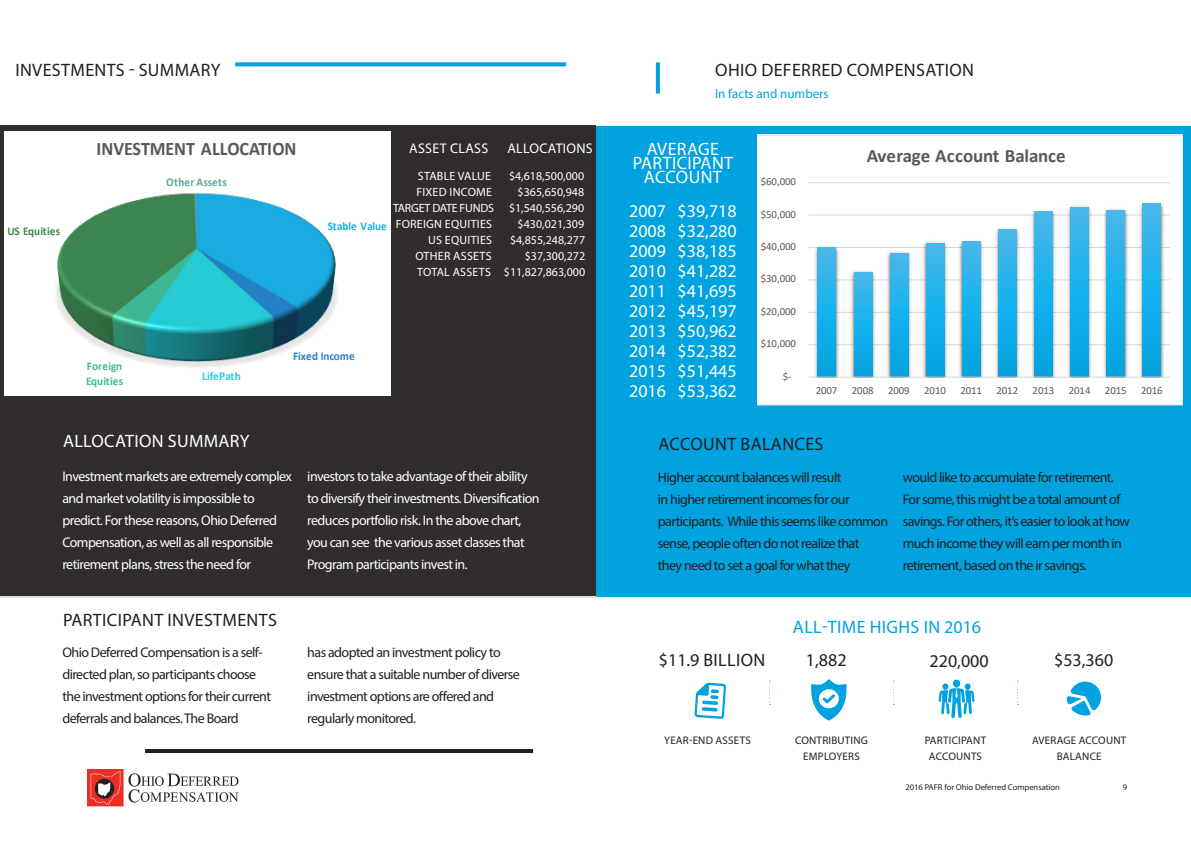
<style>
.page{position:relative;width:1191px;height:842px;background:#fff}
.page>*{position:absolute;margin:0;border:0;box-sizing:border-box;transform-origin:0 0}
.t1{font:700 19.1px "Calibri";letter-spacing:-.005em;color:#595959;scale:.95 1}
.t2{font:700 18.9px "Calibri";letter-spacing:-.01em;color:#595959}
.Page_Header_-_Black{font:18px "Myriad Pro";letter-spacing:.02em;color:#231f20}
.Page_Section_Title{font:18px "Myriad Pro";color:#fff}
.Page_Section_Title-2{font:18px/14px "Myriad Pro";letter-spacing:.02em;color:#fff;text-align:center}
.Page_Section_Title-3{font:18px "Myriad Pro";letter-spacing:.02em;color:#00a2df}
.Page_Header_-_Black-2{font:18px "Myriad Pro";letter-spacing:.02em;color:#fff}
.Page_Header_Subtext{font:14px/22px "Myriad Pro";letter-spacing:-.04em;color:#231f20}
.Page_Header_Subtext-2{font:14px/22px "Myriad Pro";letter-spacing:-.04em;color:#fff}
.Page_Header_-_Black-3{font:14px/22px "Myriad Pro";letter-spacing:-.04em;color:#231f20}
.Page_Header_-_Black-4{font:14px "Myriad Pro";letter-spacing:.02em;color:#fff}
.Blue_Text_-_Align_Le{font:13px "Myriad Pro";color:#00a2df}
.Page_Section_Title-4{font:12px "Myriad Pro";color:#fff}
.Page_Section_Title-5{font:12px "Myriad Pro";letter-spacing:.02em;color:#fff}
.Page_Section_Title-6{font:12px "Myriad Pro";letter-spacing:-.02em;color:#fff}
.t3{font:700 11.8px/14.6px "Calibri";color:#42ba97;scale:.95 1}
.t4{font:700 11.8px "Calibri";letter-spacing:-.01em;color:#1cade4;scale:.95 1}
.t5{font:700 11.8px "Calibri";color:#2683c6;scale:.95 1}
.t6{font:700 11.8px "Calibri";letter-spacing:.015em;color:#62a39f;scale:.95 1}
.t7{font:700 11.8px "Calibri";letter-spacing:-.005em;color:#3e8853;scale:.95 1}
.t8{font:700 11.8px "Calibri";letter-spacing:.005em;color:#27ced7;scale:.95 1}
.Black_Text_-_Light_A{font:11px/16px "Myriad Pro";letter-spacing:.02em;color:#231f20;text-align:center}
.t9{font:10.8px "Calibri";letter-spacing:-.005em;color:#595959}
.t10{font:8.5px "Myriad Pro";color:#231f20}
</style>
<div class="page">
<div style="left:595px;top:126px;width:596px;height:471px;background:#00a2df"></div>
<svg style="left:757px;top:135px;width:425px;height:270px;background:#c5e8f6"></svg>
<div style="left:0;top:125px;width:595px;height:471px;background:#312d2e"></div>
<svg style="left:235px;top:62px;width:331px;height:4px"></svg>
<hr style="left:145px;top:749px;width:388px;height:4px;background:#231f20">
<svg style="left:656px;top:62px;width:4px;height:32px"></svg>
<svg style="left:769px;top:680px;width:1px;height:25px"></svg>
<svg style="left:893px;top:680px;width:1px;height:25px"></svg>
<svg style="left:1017px;top:680px;width:1px;height:25px"></svg>
<div style="left:942px;top:683px;width:6px;height:7px;background:#00a2df;border-radius:50%"></div>
<div style="left:964px;top:683px;width:6px;height:7px;background:#00a2df;border-radius:50%"></div>
<svg style="left:952px;top:679px;width:8px;height:9px"></svg>
<svg style="left:938px;top:688px;width:36px;height:30px"></svg>
<svg style="left:694px;top:683px;width:32px;height:36px"></svg>
<svg style="left:811px;top:679px;width:36px;height:41px"></svg>
<svg style="left:1066px;top:681px;width:35px;height:34px"></svg>
<svg style="left:5px;top:132px;width:386px;height:264px;background:#aed7d7"></svg>
<img style="left:87px;top:769px;width:152px;height:38px">
<p class="Page_Header_-_Black" style="left:15px;top:59px;width:206px">INVESTMENTS - SUMMARY</p>
<p class="Page_Header_-_Black" style="left:715px;top:59px;width:260px">OHIO DEFERRED COMPENSATION</p>
<p class="t7" style="left:8px;top:223px;width:57px">US Equities</p>
<p class="t1" style="left:96px;top:135px;width:212px">INVESTMENT ALLOCATION</p>
<p class="t6" style="left:166px;top:174px;width:65px">Other Assets</p>
<p class="Page_Header_-_Black-4" style="left:409px;top:140px;width:81px">ASSET CLASS</p>
<p class="Page_Header_-_Black-4" style="left:507px;top:140px;width:87px">ALLOCATIONS</p>
<p class="Page_Section_Title-5" style="left:418px;top:169px;width:75px">STABLE VALUE</p>
<p class="Page_Section_Title-4" style="left:509px;top:169px;width:77px">$4,618,500,000</p>
<p class="Page_Section_Title-5" style="left:416px;top:185px;width:77px">FIXED INCOME</p>
<p class="Page_Section_Title-4" style="left:517px;top:185px;width:68px">$365,650,948</p>
<p class="Page_Section_Title-6" style="left:393px;top:201px;width:193px">TARGET DATE FUNDS $1,540,556,290</p>
<p class="Page_Section_Title-5" style="left:396px;top:217px;width:98px">FOREIGN EQUITIES</p>
<p class="Page_Section_Title-4" style="left:517px;top:217px;width:68px">$430,021,309</p>
<p class="Page_Section_Title-5" style="left:428px;top:233px;width:65px">US EQUITIES</p>
<p class="Page_Section_Title-4" style="left:510px;top:233px;width:77px">$4,855,248,277</p>
<p class="Page_Section_Title-5" style="left:415px;top:249px;width:78px">OTHER ASSETS</p>
<p class="Page_Section_Title-4" style="left:525px;top:249px;width:62px">$37,300,272</p>
<p class="Page_Section_Title-4" style="left:417px;top:265px;width:169px">TOTAL ASSETS $11,827,863,000</p>
<p class="t4" style="left:328px;top:218px;width:64px">Stable Value</p>
<p class="t3" style="left:86px;top:359px;width:41px">Foreign<br>Equities</p>
<p class="t8" style="left:202px;top:368px;width:42px">LifePath</p>
<p class="t5" style="left:293px;top:348px;width:66px">Fixed Income</p>
<p class="Page_Header_-_Black-2" style="left:63px;top:430px;width:188px">ALLOCATION SUMMARY</p>
<p class="Page_Header_Subtext-2" style="left:62px;top:465px;width:231px">Investment markets are extremely complex and market volatility is impossible to predict. For these reasons, Ohio Deferred Compensation, as well as all responsible retirement plans, stress the need for</p>
<p class="Page_Header_Subtext-2" style="left:307px;top:465px;width:234px">investors to take advantage of their ability to diversify their investments. Diversification reduces portfolio risk. In the above chart, you can see the various asset classes that Program participants invest in.</p>
<p class="Page_Header_-_Black" style="left:63px;top:608px;width:215px">PARTICIPANT INVESTMENTS</p>
<p class="Page_Header_-_Black-3" style="left:62px;top:641px;width:210px">Ohio Deferred Compensation is a self&shy;directed plan, so participants choose the investment options for their current deferrals and balances. The Board</p>
<p class="Page_Header_Subtext" style="left:307px;top:641px;width:214px">has adopted an investment policy to ensure that a suitable number of diverse investment options are offered and regularly monitored.</p>
<p class="Blue_Text_-_Align_Le" style="left:715px;top:86px;width:115px">In facts and numbers</p>
<p class="Page_Section_Title-2" style="left:633px;top:142px;width:102px">AVERAGE<br>PARTICIPANT<br>ACCOUNT</p>
<p class="Page_Section_Title" style="left:629px;top:200px;width:109px">2007 $39,718</p>
<p class="Page_Section_Title" style="left:629px;top:220px;width:109px">2008 $32,280</p>
<p class="Page_Section_Title" style="left:629px;top:240px;width:109px">2009 $38,185</p>
<p class="Page_Section_Title" style="left:629px;top:260px;width:109px">2010 $41,282</p>
<p class="Page_Section_Title" style="left:629px;top:280px;width:109px">2011 $41,695</p>
<p class="Page_Section_Title" style="left:629px;top:300px;width:109px">2012 $45,197</p>
<p class="Page_Section_Title" style="left:629px;top:320px;width:109px">2013 $50,962</p>
<p class="Page_Section_Title" style="left:629px;top:340px;width:109px">2014 $52,382</p>
<p class="Page_Section_Title" style="left:629px;top:360px;width:109px">2015 $51,445</p>
<p class="Page_Section_Title" style="left:629px;top:380px;width:109px">2016 $53,362</p>
<p class="t9" style="left:761px;top:174px;width:37px">$60,000</p>
<p class="t9" style="left:761px;top:206px;width:37px">$50,000</p>
<p class="t9" style="left:761px;top:239px;width:37px">$40,000</p>
<p class="t9" style="left:761px;top:271px;width:37px">$30,000</p>
<p class="t9" style="left:761px;top:304px;width:37px">$20,000</p>
<p class="t9" style="left:761px;top:336px;width:37px">$10,000</p>
<p class="t9" style="left:782px;top:369px;width:10px">$-</p>
<p class="t2" style="left:866px;top:142px;width:200px">Average Account Balance</p>
<p class="t9" style="left:815px;top:383px;width:23px">2007</p>
<p class="t9" style="left:852px;top:383px;width:23px">2008</p>
<p class="t9" style="left:888px;top:383px;width:23px">2009</p>
<p class="t9" style="left:924px;top:383px;width:23px">2010</p>
<p class="t9" style="left:960px;top:383px;width:23px">2011</p>
<p class="t9" style="left:996px;top:383px;width:23px">2012</p>
<p class="t9" style="left:1032px;top:383px;width:23px">2013</p>
<p class="t9" style="left:1068px;top:383px;width:23px">2014</p>
<p class="t9" style="left:1105px;top:383px;width:23px">2015</p>
<p class="t9" style="left:1141px;top:383px;width:23px">2016</p>
<p class="Page_Header_-_Black" style="left:658px;top:433px;width:166px">ACCOUNT BALANCES</p>
<p class="Page_Header_Subtext" style="left:658px;top:466px;width:232px">Higher account balances will result<br>in higher retirement incomes for our participants. While this seems like common sense, people often do not realize that<br>they need to set a goal for what they</p>
<p class="Page_Header_Subtext" style="left:902px;top:466px;width:228px">would like to accumulate for retirement.<br>For some, this might be a total amount of savings. For others, it’s easier to look at how much income they will earn per month in retirement, based on the ir savings.</p>
<p class="Page_Header_-_Black" style="left:659px;top:649px;width:108px">$11.9 BILLION</p>
<p class="Black_Text_-_Light_A" style="left:664px;top:732px;width:88px">YEAR-END ASSETS</p>
<p class="Page_Section_Title-3" style="left:793px;top:616px;width:190px">ALL-TIME HIGHS IN 2016</p>
<p class="Page_Header_-_Black" style="left:806px;top:649px;width:42px">1,882</p>
<p class="Page_Header_-_Black" style="left:929px;top:650px;width:61px">220,000</p>
<p class="Page_Header_-_Black" style="left:1054px;top:649px;width:61px">$53,360</p>
<p class="Black_Text_-_Light_A" style="left:795px;top:732px;width:74px">CONTRIBUTING<br>EMPLOYERS</p>
<p class="Black_Text_-_Light_A" style="left:924px;top:732px;width:63px">PARTICIPANT<br>ACCOUNTS</p>
<p class="Black_Text_-_Light_A" style="left:1032px;top:732px;width:96px">AVERAGE ACCOUNT<br>BALANCE</p>
<p class="t10" style="left:905px;top:782px;width:156px">2016 PAFR for Ohio Deferred Compensation</p>
<p class="t10" style="left:1122px;top:782px;width:6px">9</p>
</div>
